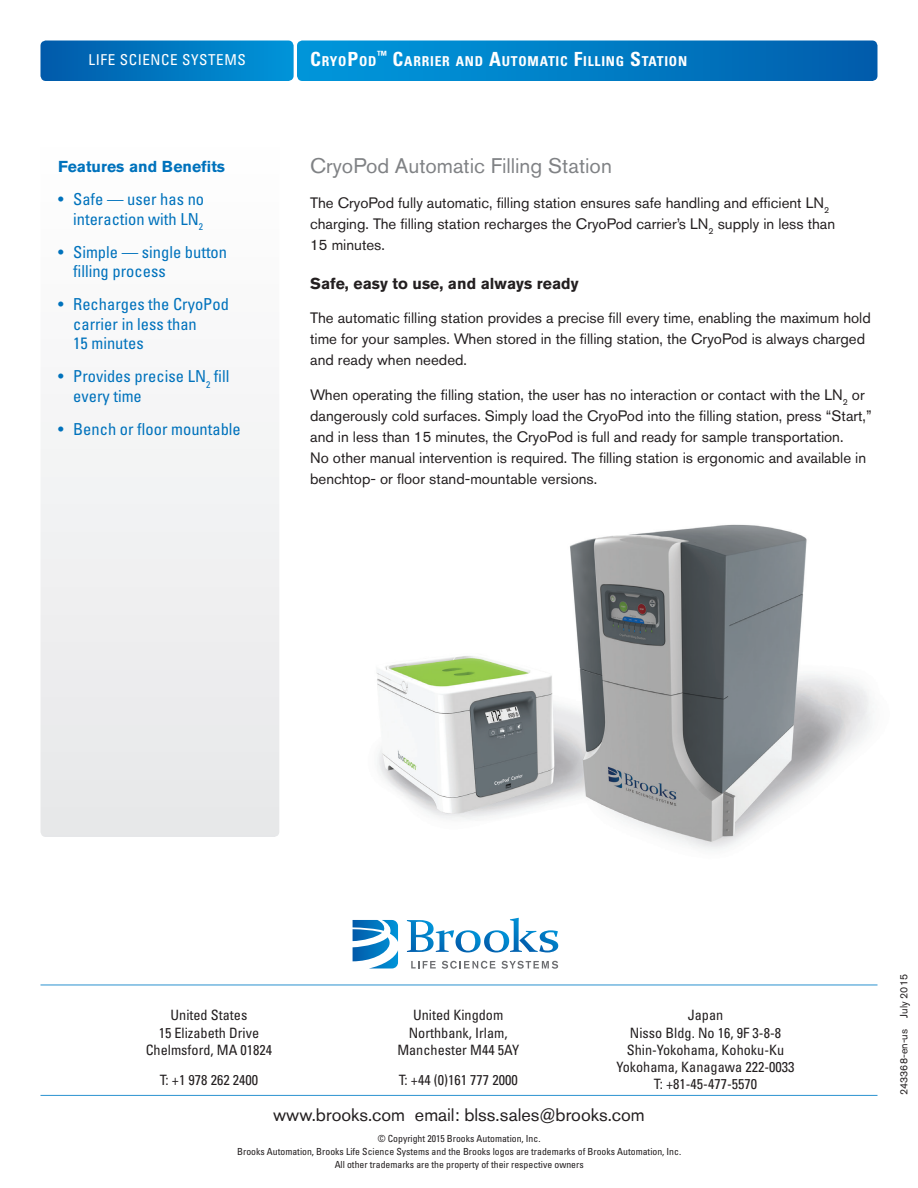
<style>
.page{position:relative;width:918px;height:1188px;background:#fff}
.page>*{position:absolute;margin:0;border:0;box-sizing:border-box;transform-origin:0 0}
.B__Intro_Text{font:21px "Akzidenz Grotesk BE";color:#808285}
.F1__More_Info{font:18px "Akzidenz Grotesk BE";color:#231f20}
.D2__Side_Bar_Bullets{font:condensed 16.5px/19.5px "Univers LT Std";color:#0072bc}
.t1{font:700 15.75px "Akzidenz Grotesk BE";color:#231f20}
.C3__Text_Head{font:700 15.75px "Akzidenz Grotesk BE";color:#0072bc}
.t2{font:15px/21px "Akzidenz Grotesk BE";color:#231f20}
.A2__Product_Category{font:condensed 15px "Univers LT Std";letter-spacing:.04em;color:#fff}
.Z1__Address_Text{font:condensed 14.25px/17.1px "Univers LT Std";color:#231f20;text-align:center}
.F2__Prod_Name_Narrow{font:700 condensed 13.65px "Univers LT Std";letter-spacing:.055em;color:#fff}
.t3{font:10.5px "Akzidenz Grotesk BE";color:#231f20}
.Z2__Copyright_Text{font:condensed 9.75px "Univers LT Std";color:#231f20}
.s1{font-size:19.5px}
</style>
<div class="page">
<img style="left:376px;top:524px;width:495px;height:326px">
<svg style="left:40px;top:40px;width:838px;height:41px;background:#057dc4"></svg>
<svg style="left:407px;top:918px;width:151px;height:34px"></svg>
<svg style="left:353px;top:920px;width:45px;height:48px"></svg>
<svg style="left:411px;top:961px;width:25px;height:7px"></svg>
<svg style="left:442px;top:961px;width:53px;height:8px"></svg>
<svg style="left:501px;top:961px;width:57px;height:8px"></svg>
<hr style="left:40px;top:985px;width:838px;height:1px;background:#2a92d0">
<hr style="left:40px;top:1095px;width:838px;height:1px;background:#2a92d0">
<div style="left:40px;top:422px;width:239px;height:415px;background:#eeeeef"></div>
<p class="A2__Product_Category" style="left:89px;top:50px;width:8px">LIFE</p>
<p class="A2__Product_Category" style="left:120px;top:50px;width:99px">SCIEN CE SYSTEM</p>
<p class="A2__Product_Category" style="left:238px;top:50px;width:10px">S</p>
<p class="F2__Prod_Name_Narrow" style="left:310px;top:53px;width:378px"><span class="s1">C</span>RYO<span class="s1">P</span>OD<sup>™</sup> <span class="s1">C</span>ARRIER AND <span class="s1">A</span>UTOMATIC <span class="s1">F</span>ILLING <span class="s1">S</span>TATION</p>
<p class="C3__Text_Head" style="left:58px;top:158px;width:168px">Features and Benefits</p>
<p class="D2__Side_Bar_Bullets" style="left:58px;top:189px;width:148px;text-align:right">• Safe — user has no interaction with LN<sub>2</sub></p>
<p class="D2__Side_Bar_Bullets" style="left:73px;top:242px;width:155px;text-indent:-15px">• Simple — single button filling process</p>
<p class="D2__Side_Bar_Bullets" style="left:73px;top:294px;width:157px;text-indent:-15px">• Recharges the CryoPod carrier in less than<br>15 minutes</p>
<p class="D2__Side_Bar_Bullets" style="left:73px;top:366px;width:158px;text-indent:-15px">• Provides precise LN<sub>2</sub> fill every time</p>
<p class="D2__Side_Bar_Bullets" style="left:58px;top:419px;width:184px">• Bench or floor mountable</p>
<p class="B__Intro_Text" style="left:310px;top:153px;width:303px">CryoPod Automatic Filling Station</p>
<p class="t2" style="left:310px;top:192px;width:527px">The CryoPod fully automatic, filling station ensures safe handling and efficient LN<sub>2 </sub>charging. The filling station recharges the CryoPod carrier’s LN<sub>2</sub> supply in less than<br>15 minutes.</p>
<p class="t1" style="left:310px;top:274px;width:270px">Safe, easy to use, and always ready</p>
<p class="t2" style="left:310px;top:307px;width:562px">The automatic filling station provides a precise fill every time, enabling the maximum hold time for your samples. When stored in the filling station, the CryoPod is always charged and ready when needed.</p>
<p class="t2" style="left:310px;top:384px;width:563px">When operating the filling station, the user has no interaction or contact with the LN<sub>2</sub> or dangerously cold surfaces. Simply load the CryoPod into the filling station, press “Start,” and in less than 15 minutes, the CryoPod is full and ready for sample transportation.<br>No other manual intervention is required. The filling station is ergonomic and available in benchtop- or floor stand-mountable versions.</p>
<p class="Z1__Address_Text" style="left:146px;top:1007px;width:128px">United States<br>15 Elizabeth Drive<br>Chelmsford, MA 01824</p>
<p class="Z1__Address_Text" style="left:160px;top:1071px;width:100px">T: +1 978 262 2400</p>
<p class="Z1__Address_Text" style="left:397px;top:1007px;width:123px">United Kingdom<br>Northbank, Irlam,<br>Manchester M44 5AY</p>
<p class="Z1__Address_Text" style="left:399px;top:1071px;width:120px">T: +44 (0)161 777 2000</p>
<p class="Z1__Address_Text" style="left:617px;top:1007px;width:179px">Japan<br>Nisso Bldg. No 16, 9F 3-8-8<br>Shin-Yokohama, Kohoku-Ku<br>Yokohama, Kanagawa 222-0033<br>T: +81-45-477-5570</p>
<p class="F1__More_Info" style="left:273px;top:1104px;width:373px">www.brooks.com email: blss.sales@brooks.com</p>
<p class="Z2__Copyright_Text" style="left:378px;top:1133px;width:164px">© Copyright 2015 Brooks Automation, Inc.</p>
<p class="Z2__Copyright_Text" style="left:237px;top:1145px;width:446px">Brooks Automation, Brooks Life Science Systems and the Brooks logos are trademarks of Brooks Automation, Inc.</p>
<p class="Z2__Copyright_Text" style="left:335px;top:1158px;width:251px">All other trademarks are the property of their respective owners</p>
<p class="t3" style="left:898px;top:1095px;width:122px;rotate:-90deg">243368-en-us July 2015</p>
</div>
